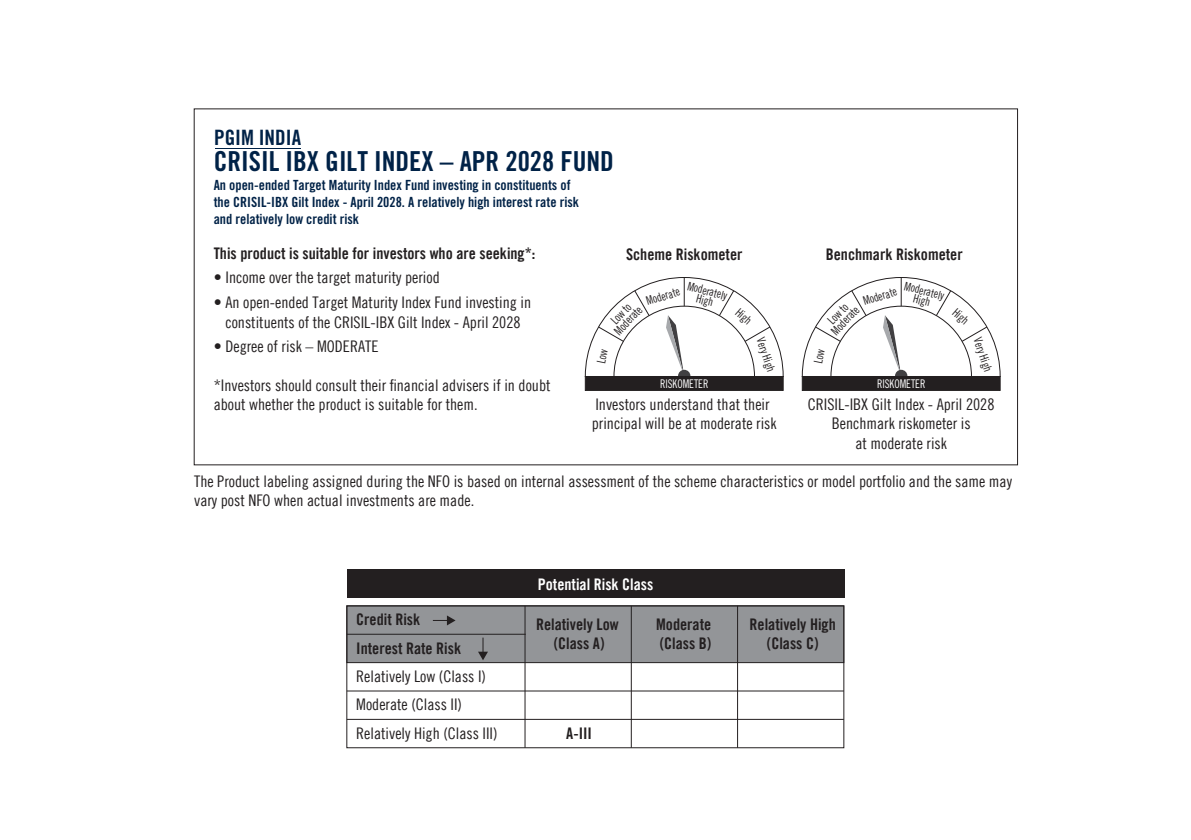
<style>
.page{position:relative;width:1191px;height:840px;background:#fff}
.page>*{position:absolute;margin:0;border:0;box-sizing:border-box;transform-origin:0 0}
.t1{font:700 condensed 27.4px "Prudential Modern";color:#002247}
.t2{font:700 condensed 21.2px "Prudential Modern";color:#002247}
.t3{font:16px/19.2px "Trade Gothic LT Com Cn 18";color:#231f20}
.t4{font:16px/19.2px "Trade Gothic LT Com Bd Cn 20";color:#231f20;text-align:center}
.t5{font:16px "Trade Gothic LT Com Bd Cn 20";color:#fff}
.t6{font:700 condensed 14px/16.8px "Prudential Modern";color:#002247}
.t7{font:condensed 12px/10px "Prudential Modern";color:#231f20;text-align:center;scale:.9 1}
.t8{font:condensed 12px "Prudential Modern";color:#fff;scale:.9 1}
</style>
<div class="page">
<hr style="left:215px;top:147px;width:86px;height:1px;background:#002247">
<div style="left:585px;top:376px;width:198px;height:14px;background:#231f20"></div>
<div style="left:801px;top:376px;width:199px;height:14px;background:#231f20"></div>
<div style="left:347px;top:569px;width:497px;height:28px;background:#231f20"></div>
<div style="left:346px;top:605px;width:498px;height:57px;background:#939598"></div>
<div style="left:346px;top:605px;width:498px;height:142px;border:1px solid #231f20"></div>
<hr style="left:347px;top:633px;width:179px;height:1px;background:#231f20">
<hr style="left:524px;top:605px;width:1px;height:142px;background:#231f20">
<hr style="left:631px;top:605px;width:1px;height:142px;background:#231f20">
<hr style="left:737px;top:605px;width:1px;height:142px;background:#231f20">
<svg style="left:478px;top:637px;width:10px;height:23px"></svg>
<svg style="left:433px;top:615px;width:22px;height:10px"></svg>
<hr style="left:347px;top:690px;width:497px;height:1px;background:#231f20">
<hr style="left:347px;top:718px;width:497px;height:1px;background:#231f20">
<svg style="left:584px;top:277px;width:200px;height:100px"></svg>
<svg style="left:801px;top:277px;width:200px;height:100px"></svg>
<h2 class="t2" style="left:214px;top:125px;width:88px">PGIM INDIA</h2>
<h1 class="t1" style="left:214px;top:145px;width:402px">CRISIL IBX GILT INDEX – APR 2028 FUND</h1>
<p class="t6" style="left:214px;top:176px;width:367px">An open-ended Target Maturity Index Fund investing in constituents of the CRISIL-IBX Gilt Index - April 2028. A relatively high interest rate risk and relatively low credit risk</p>
<p class="t4" style="left:214px;top:243px;width:323px">This product is suitable for investors who are seeking*:</p>
<p class="t4" style="left:626px;top:245px;width:118px">Scheme Riskometer</p>
<p class="t4" style="left:826px;top:245px;width:138px">Benchmark Riskometer</p>
<p class="t3" style="left:214px;top:268px;width:227px">• Income over the target maturity period</p>
<p class="t3" style="left:214px;top:293px;width:319px;text-align:center">• An open-ended Target Maturity Index Fund investing in constituents of the CRISIL-IBX Gilt Index - April 2028</p>
<p class="t3" style="left:214px;top:337px;width:166px">• Degree of risk – MODERATE</p>
<p class="t3" style="left:214px;top:375px;width:338px">*Investors should consult their financial advisers if in doubt about whether the product is suitable for them.</p>
<p class="t7" style="left:689px;top:280px;width:47px;rotate:15deg">Moderately<br>High</p>
<p class="t7" style="left:906px;top:280px;width:47px;rotate:15deg">Moderately<br>High</p>
<p class="t7" style="left:645px;top:296px;width:40px;rotate:-17deg">Moderate</p>
<p class="t7" style="left:862px;top:296px;width:40px;rotate:-17deg">Moderate</p>
<p class="t7" style="left:605px;top:322px;width:40px;rotate:-47deg">Low to<br>Moderate</p>
<p class="t7" style="left:822px;top:322px;width:40px;rotate:-47deg">Low to<br>Moderate</p>
<p class="t7" style="left:740px;top:306px;width:21px;rotate:41deg">High</p>
<p class="t7" style="left:957px;top:306px;width:21px;rotate:41deg">High</p>
<p class="t7" style="left:765px;top:336px;width:41px;rotate:71deg">Very High</p>
<p class="t7" style="left:982px;top:336px;width:41px;rotate:71deg">Very High</p>
<p class="t8" style="left:660px;top:377px;width:55px">RISKOMETER</p>
<p class="t8" style="left:877px;top:377px;width:55px">RISKOMETER</p>
<p class="t3" style="left:808px;top:394px;width:188px;text-align:center">CRISIL-IBX Gilt Index - April 2028<br>Benchmark riskometer is<br>at moderate risk</p>
<p class="t3" style="left:592px;top:394px;width:186px">Investors understand that their principal will be at moderate risk</p>
<p class="t3" style="left:194px;top:471px;width:819px">The Product labeling assigned during the NFO is based on internal assessment of the scheme characteristics or model portfolio and the same may vary post NFO when actual investments are made.</p>
<p class="t5" style="left:538px;top:574px;width:117px">Potential Risk Class</p>
<p class="t4" style="left:356px;top:609px;width:65px">Credit Risk</p>
<p class="t4" style="left:536px;top:614px;width:84px">Relatively Low (Class A)</p>
<p class="t4" style="left:656px;top:614px;width:57px;text-align:left">Moderate (Class B)</p>
<p class="t4" style="left:749px;top:614px;width:88px">Relatively High (Class C)</p>
<p class="t4" style="left:356px;top:638px;width:106px">Interest Rate Risk</p>
<p class="t3" style="left:356px;top:666px;width:131px">Relatively Low (Class I)</p>
<p class="t3" style="left:356px;top:689px;width:143px;line-height:29.2px">Moderate (Class II)<br>Relatively High (Class III)</p>
<p class="t4" style="left:566px;top:723px;width:27px">A-III</p>
</div>
